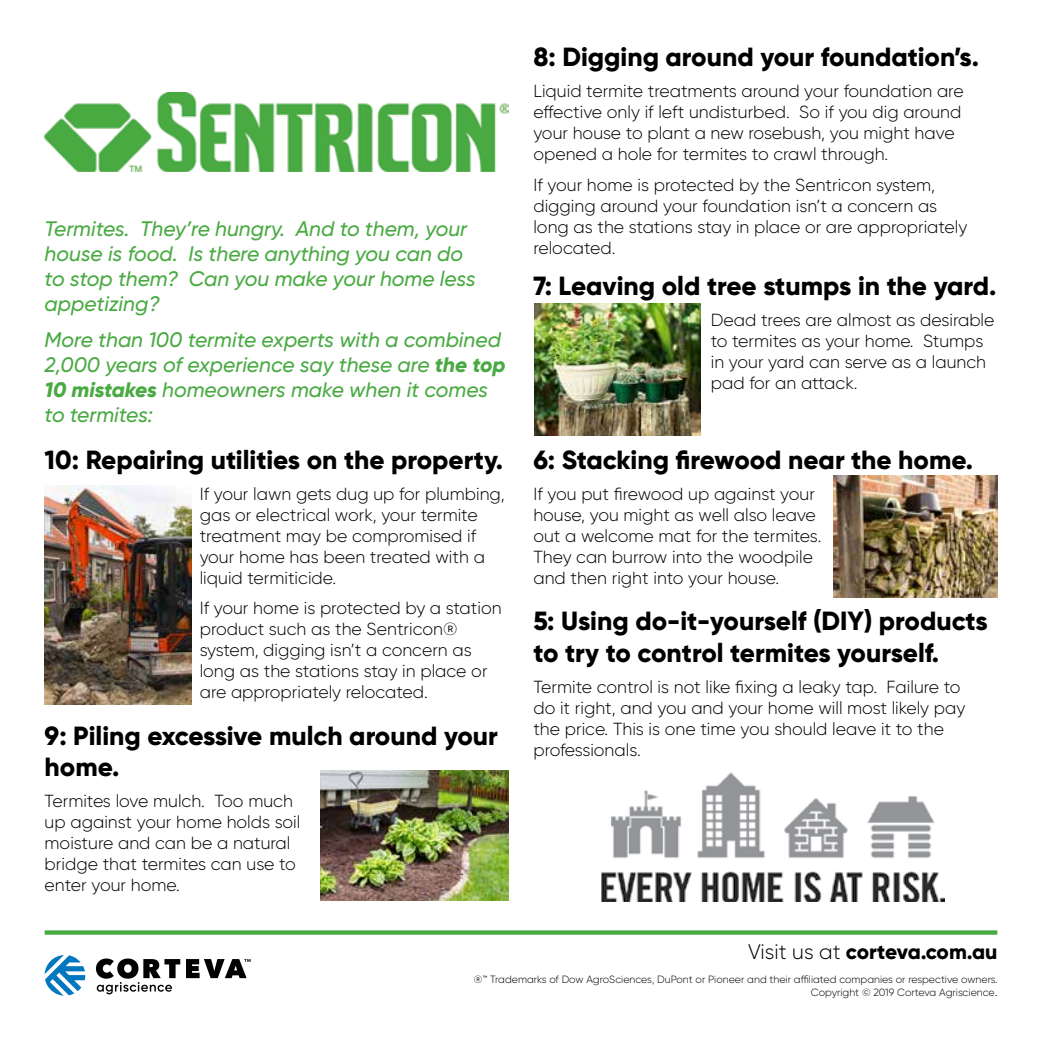
<style>
.page{position:relative;width:1042px;height:1042px;background:#fff}
.page>*{position:absolute;margin:0;border:0;box-sizing:border-box;transform-origin:0 0}
.t1{font:800 26.25px/31.5px "Gilroy";color:#000}
.t2{font:italic 500 21px/25.2px "Gilroy";color:#49aa42}
.t3{font:800 21px "Gilroy";letter-spacing:-.015em;color:#000}
.t4{font:300 17.5px/21px "Gilroy";color:#000}
.t5{font:300 10.5px/12.6px "Gilroy";color:#000;text-align:right}
.s1{font-weight:800}
.s2{font-weight:300}
.s3{font-family:"Arial";font-weight:400}
</style>
<div class="page">
<svg style="left:45px;top:930px;width:952px;height:4px;background:#59b152"></svg>
<svg style="left:45px;top:955px;width:40px;height:40px"></svg>
<svg style="left:186px;top:959px;width:65px;height:19px"></svg>
<svg style="left:96px;top:958px;width:84px;height:36px"></svg>
<img style="left:45px;top:93px;width:463px;height:78px">
<img style="left:45px;top:485px;width:146px;height:219px">
<img style="left:320px;top:770px;width:188px;height:130px">
<img style="left:535px;top:304px;width:166px;height:131px">
<img style="left:833px;top:476px;width:164px;height:122px">
<img style="left:601px;top:773px;width:343px;height:129px">
<p class="t2" style="left:45px;top:216px;width:432px">Termites. They’re hungry. And to them, your house is food. Is there anything you can do to stop them? Can you make your home less appetizing?</p>
<p class="t2" style="left:45px;top:326px;width:462px">More than 100 termite experts with a combined 2,000 years of experience say these are <span class="s1">the top 10 mistakes</span> homeowners make when it comes to termites:</p>
<h1 class="t1" style="left:45px;top:443px;width:460px">10: Repairing utilities on the property.</h1>
<p class="t4" style="left:200px;top:483px;width:307px">If your lawn gets dug up for plumbing, gas or electrical work, your termite treatment may be compromised if your home has been treated with a liquid termiticide.</p>
<p class="t4" style="left:200px;top:598px;width:303px">If your home is protected by a station product such as the Sentricon® system, digging isn’t a concern as long as the stations stay in place or are appropriately relocated.</p>
<h1 class="t1" style="left:45px;top:720px;width:455px">9: Piling excessive mulch around your home.</h1>
<p class="t4" style="left:45px;top:790px;width:257px">Termites love mulch. Too much up against your home holds soil moisture and can be a natural bridge that termites can use to enter your home.</p>
<h1 class="t1" style="left:533px;top:41px;width:447px">8: Digging around your foundation’s.</h1>
<p class="t4" style="left:533px;top:80px;width:432px">Liquid termite treatments around your foundation are effective only if left undisturbed. So if you dig around your house to plant a new rosebush, you might have opened a hole for termites to crawl through.</p>
<p class="t4" style="left:533px;top:174px;width:435px">If your home is protected by the Sentricon system, digging around your foundation isn’t a concern as long as the stations stay in place or are appropriately relocated.</p>
<h1 class="t1" style="left:533px;top:270px;width:464px">7: Leaving old tree stumps in the yard.</h1>
<p class="t4" style="left:711px;top:309px;width:285px">Dead trees are almost as desirable to termites as your home. Stumps in your yard can serve as a launch pad for an attack.</p>
<h1 class="t1" style="left:533px;top:444px;width:441px">6: Stacking firewood near the home.</h1>
<p class="t4" style="left:533px;top:483px;width:290px">If you put firewood up against your house, you might as well also leave out a welcome mat for the termites.<br>They can burrow into the woodpile and then right into your house.</p>
<h1 class="t1" style="left:533px;top:605px;width:456px">5: Using do-it-yourself (DIY) products to try to control termites yourself.</h1>
<p class="t4" style="left:533px;top:676px;width:433px">Termite control is not like fixing a leaky tap. Failure to do it right, and you and your home will most likely pay the price. This is one time you should leave it to the professionals.</p>
<p class="t3" style="left:748px;top:938px;width:250px"><span class="s2">Visit us at</span> corteva.com.au</p>
<p class="t5" style="left:474px;top:973px;width:525px">®™ Trademarks of Dow AgroSciences, DuPont or Pioneer and their affiliated companies or respective owners.<br>Copyright © 2019 Corteva Agriscience<span class="s3">.</span></p>
</div>
